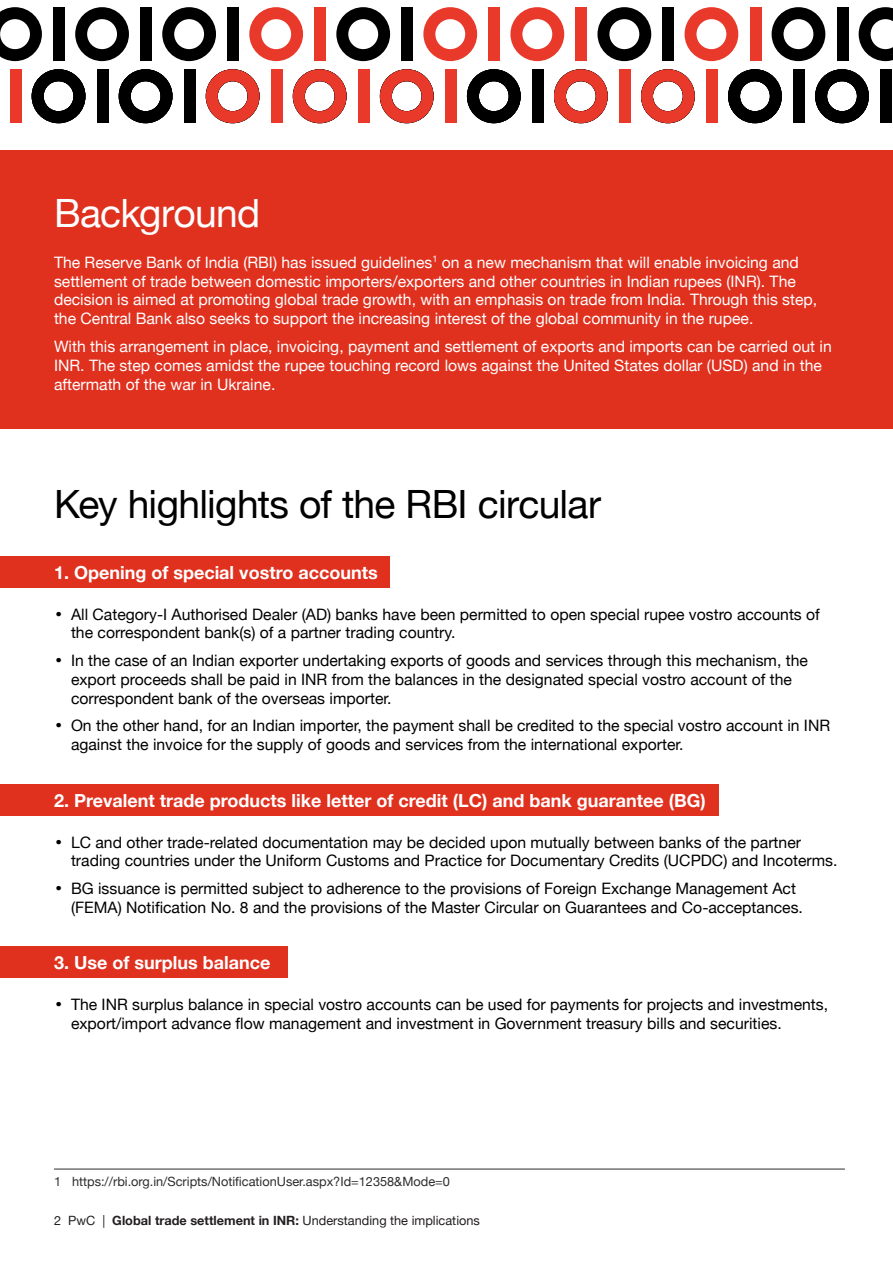
<style>
.page{position:relative;width:893px;height:1263px;background:#fff}
.page>*{position:absolute;margin:0;border:0;box-sizing:border-box;transform-origin:0 0}
.Chapter_Title_-_Char{font:39px "Helvetica Neue";letter-spacing:-.015em;color:#000}
.Chapter_Title_-_Char-2{font:39px "Helvetica Neue";letter-spacing:-.015em;color:#fff}
.Sub_Heading_02{font:700 18px "Helvetica Neue";color:#fff}
.t1{font:15.75px/18.9px "Helvetica Neue";color:#000}
.Sub_Heading_02-2{font:15.75px/18.9px "Helvetica Neue";color:#fff}
.Footnote{font:12.75px "Helvetica Neue";color:#2d2d2d}
.t2{font:12.75px "Helvetica Neue";color:#231f20}
.s1{font-family:"ITC Charter Com"}
.s2{font-weight:700}
</style>
<div class="page">
<div style="left:0;top:151px;width:893px;height:278px;background:#e0301e"></div>
<div style="left:0;top:556px;width:389px;height:31px;background:#e0301e"></div>
<div style="left:0;top:784px;width:719px;height:31px;background:#e0301e"></div>
<div style="left:837px;top:7px;width:11px;height:54px;background:#000001"></div>
<svg style="left:859px;top:7px;width:34px;height:54px"></svg>
<div style="left:880px;top:69px;width:12px;height:54px;background:#000001"></div>
<svg style="left:772px;top:7px;width:53px;height:54px"></svg>
<div style="left:793px;top:69px;width:12px;height:54px;background:#000001"></div>
<svg style="left:815px;top:69px;width:54px;height:54px"></svg>
<div style="left:663px;top:7px;width:11px;height:54px;background:#000001"></div>
<svg style="left:728px;top:69px;width:54px;height:54px"></svg>
<svg style="left:597px;top:7px;width:54px;height:54px"></svg>
<div style="left:532px;top:69px;width:11px;height:54px;background:#000001"></div>
<div style="left:402px;top:7px;width:11px;height:54px;background:#000001"></div>
<svg style="left:467px;top:69px;width:54px;height:54px"></svg>
<svg style="left:336px;top:7px;width:54px;height:54px"></svg>
<div style="left:228px;top:7px;width:11px;height:54px;background:#000001"></div>
<div style="left:141px;top:7px;width:11px;height:54px;background:#000001"></div>
<svg style="left:162px;top:7px;width:54px;height:54px"></svg>
<div style="left:184px;top:69px;width:11px;height:54px;background:#000001"></div>
<div style="left:54px;top:7px;width:11px;height:54px;background:#000001"></div>
<svg style="left:75px;top:7px;width:54px;height:54px"></svg>
<div style="left:97px;top:69px;width:11px;height:54px;background:#000001"></div>
<svg style="left:119px;top:69px;width:53px;height:54px"></svg>
<svg style="left:0;top:7px;width:42px;height:54px"></svg>
<svg style="left:32px;top:69px;width:53px;height:54px"></svg>
<div style="left:750px;top:7px;width:11px;height:54px;background:#e8392a"></div>
<svg style="left:684px;top:7px;width:54px;height:54px"></svg>
<div style="left:706px;top:69px;width:12px;height:54px;background:#e8392a"></div>
<div style="left:576px;top:7px;width:11px;height:54px;background:#e8392a"></div>
<div style="left:619px;top:69px;width:11px;height:54px;background:#e8392a"></div>
<svg style="left:641px;top:69px;width:54px;height:54px"></svg>
<div style="left:489px;top:7px;width:11px;height:54px;background:#e8392a"></div>
<svg style="left:510px;top:7px;width:54px;height:54px"></svg>
<svg style="left:554px;top:69px;width:54px;height:54px"></svg>
<svg style="left:423px;top:7px;width:54px;height:54px"></svg>
<div style="left:445px;top:69px;width:11px;height:54px;background:#e8392a"></div>
<div style="left:315px;top:7px;width:11px;height:54px;background:#e8392a"></div>
<div style="left:358px;top:69px;width:11px;height:54px;background:#e8392a"></div>
<svg style="left:380px;top:69px;width:54px;height:54px"></svg>
<svg style="left:249px;top:7px;width:54px;height:54px"></svg>
<div style="left:271px;top:69px;width:11px;height:54px;background:#e8392a"></div>
<svg style="left:293px;top:69px;width:54px;height:54px"></svg>
<svg style="left:206px;top:69px;width:54px;height:54px"></svg>
<div style="left:10px;top:69px;width:11px;height:54px;background:#e8392a"></div>
<hr style="left:54px;top:1169px;width:791px;height:1px;background:#2d2d2d">
<div style="left:0;top:947px;width:287px;height:31px;background:#e0301e"></div>
<p class="Chapter_Title_-_Char-2" style="left:54px;top:185px;width:208px">Background</p>
<p class="Sub_Heading_02-2" style="left:54px;top:253px;width:765px">The Reserve Bank of India (RBI) has issued guidelines<sup>1</sup> on a new mechanism that will enable invoicing and settlement of trade between domestic importers/exporters and other countries in Indian rupees (INR). The decision is aimed at promoting global trade growth, with an emphasis on trade from India. Through this step, the Central Bank also seeks to support the increasing interest of the global community in the rupee.</p>
<p class="Sub_Heading_02-2" style="left:54px;top:338px;width:779px">With this arrangement in place, invoicing, payment and settlement of exports and imports can be carried out in<br>INR. The step comes amidst the rupee touching record lows against the United States dollar (USD) and in the aftermath of the war in Ukraine.</p>
<p class="Chapter_Title_-_Char" style="left:54px;top:476px;width:549px">Key highlights of the RBI circular</p>
<p class="Sub_Heading_02" style="left:54px;top:558px;width:325px">1. Opening of special vostro accounts</p>
<p class="t1" style="left:71px;top:605px;width:750px;text-indent:-17px"><span class="s1">•</span> All Category-I Authorised Dealer (AD) banks have been permitted to open special rupee vostro accounts of the correspondent bank(s) of a partner trading country.</p>
<p class="t1" style="left:71px;top:652px;width:738px;text-indent:-17px"><span class="s1">•</span> In the case of an Indian exporter undertaking exports of goods and services through this mechanism, the export proceeds shall be paid in INR from the balances in the designated special vostro account of the correspondent bank of the overseas importer.</p>
<p class="t1" style="left:71px;top:717px;width:761px;text-indent:-17px"><span class="s1">•</span> On the other hand, for an Indian importer, the payment shall be credited to the special vostro account in INR against the invoice for the supply of goods and services from the international exporter.</p>
<p class="Sub_Heading_02" style="left:54px;top:786px;width:653px">2. Prevalent trade products like letter of credit (LC) and bank guarantee (BG)</p>
<p class="t1" style="left:71px;top:833px;width:768px;text-indent:-17px"><span class="s1">•</span> LC and other trade-related documentation may be decided upon mutually between banks of the partner trading countries under the Uniform Customs and Practice for Documentary Credits (UCPDC) and Incoterms.</p>
<p class="t1" style="left:71px;top:880px;width:733px;text-indent:-17px"><span class="s1">•</span> BG issuance is permitted subject to adherence to the provisions of Foreign Exchange Management Act (FEMA) Notification No. 8 and the provisions of the Master Circular on Guarantees and Co-acceptances.</p>
<p class="Sub_Heading_02" style="left:54px;top:949px;width:218px">3. Use of surplus balance</p>
<p class="t1" style="left:71px;top:996px;width:759px;text-indent:-17px"><span class="s1">•</span> The INR surplus balance in special vostro accounts can be used for payments for projects and investments, export/import advance flow management and investment in Government treasury bills and securities.</p>
<p class="Footnote" style="left:54px;top:1173px;width:397px">1 https://rbi.org.in/Scripts/NotificationUser.aspx?Id=12358&amp;Mode=0</p>
<p class="t2" style="left:54px;top:1211px;width:427px">2 PwC | <span class="s2">Global trade settlement in INR:</span> Understanding the implications</p>
</div>
